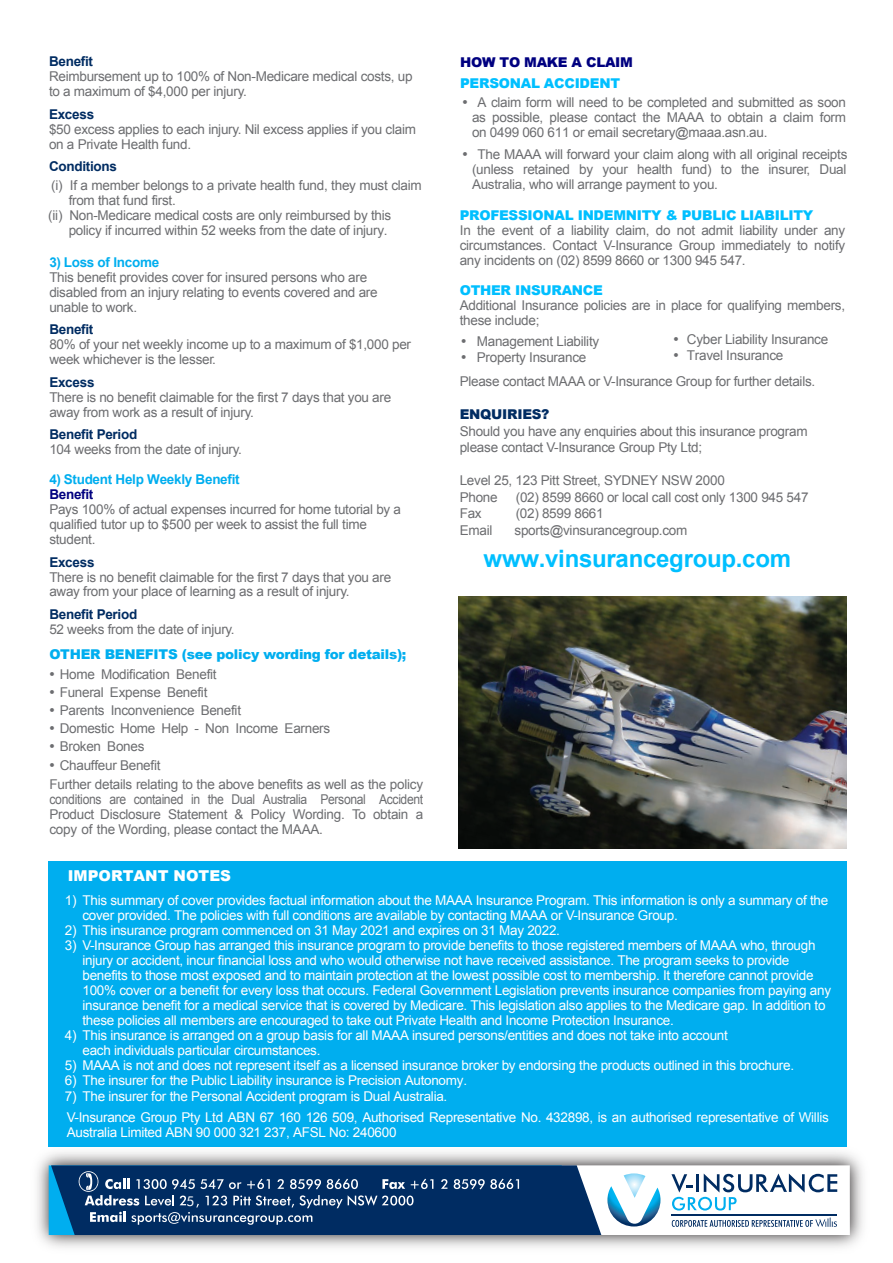
<style>
.page{position:relative;width:893px;height:1263px;background:#fff}
.page>*{position:absolute;margin:0;border:0;box-sizing:border-box;transform-origin:0 0}
.t1{font:700 24px "Arial";letter-spacing:-.01em;color:#00bfff}
.t2{font:900 15px "Arial";color:#fff}
.t3{font:13.5px/15px "Arial";letter-spacing:-.02em;color:#6c6d70}
.t4{font:13.5px/14.9px "Arial";letter-spacing:-.02em;color:#fff}
.t5{font:13.5px/15px "Arial";letter-spacing:-.02em;color:#6c6d70;text-align:justify;scale:.9 1}
.t6{font:700 13.5px "Arial";letter-spacing:-.02em;color:#002c62}
.t7{font:900 13.5px "Arial";letter-spacing:-.02em;color:#00aeef}
.t8{font:700 13.5px "Arial";letter-spacing:-.02em;color:#00aeef}
.t9{font:900 13.5px "Arial";letter-spacing:-.02em;color:#00bfff}
.t10{font:900 13.5px "Arial";letter-spacing:-.02em;color:#000080}
.t11{font:900 13.5px "Arial";letter-spacing:-.02em;color:#002c62}
.t12{font:700 13.5px "Arial";letter-spacing:-.02em;color:#000080}
.t13{font:13.5px "Futura BT";color:#fff}
.s1{font-weight:700;color:#002c62}
.s2{font-style:inherit}
.s3{font-family:"Futura BT"}
.s4{color:#6d6f71}
.s5{font-weight:900;color:#00bfff}
</style>
<div class="page">
<div style="left:48px;top:861px;width:799px;height:286px;background:#00aeef"></div>
<img style="left:458px;top:596px;width:388px;height:253px">
<img style="left:37px;top:1152px;width:826px;height:96px">
<div style="left:49px;top:1165px;width:801px;height:70px;background:#fff"></div>
<svg style="left:51px;top:1165px;width:550px;height:70px;background:#1b4575"></svg>
<hr style="left:671px;top:1215px;width:166px;height:1px;background:#002c62">
<svg style="left:671px;top:1173px;width:166px;height:37px"></svg>
<svg style="left:607px;top:1186px;width:53px;height:40px"></svg>
<svg style="left:624px;top:1173px;width:21px;height:3px"></svg>
<svg style="left:672px;top:1217px;width:165px;height:10px"></svg>
<p class="t6" style="left:49px;top:52px;width:46px">Benefit</p>
<p class="t3" style="left:49px;top:69px;width:365px">Reimbursement up to 100% of Non-Medicare medical costs, up to a maximum of $4,000 per injury.</p>
<p class="t6" style="left:49px;top:105px;width:47px">Excess</p>
<p class="t3" style="left:49px;top:121px;width:368px">$50 excess applies to each injury. Nil excess applies if you claim on a Private Health fund.</p>
<p class="t6" style="left:49px;top:157px;width:70px">Conditions</p>
<p class="t3" style="left:51px;top:178px;width:372px">(i) If a member belongs to a private health fund, they must claim</p>
<p class="t3" style="left:69px;top:193px;width:109px">from that fund first.</p>
<p class="t3" style="left:48px;top:208px;width:344px">(ii) Non-Medicare medical costs are only reimbursed by this</p>
<p class="t3" style="left:69px;top:223px;width:320px">policy if incurred within 52 weeks from the date of injury.</p>
<p class="t8" style="left:49px;top:253px;width:111px">3) Loss of Income</p>
<p class="t3" style="left:49px;top:270px;width:330px">This benefit provides cover for insured persons who are disabled from an injury relating to events covered and are unable to work.</p>
<p class="t6" style="left:49px;top:321px;width:46px">Benefit</p>
<p class="t3" style="left:49px;top:337px;width:363px">80% of your net weekly income up to a maximum of $1,000 per week whichever is the lesser.</p>
<p class="t6" style="left:49px;top:373px;width:47px">Excess</p>
<p class="t3" style="left:49px;top:390px;width:343px">There is no benefit claimable for the first 7 days that you are away from work as a result of injury.</p>
<p class="t3" style="left:49px;top:427px;width:194px"><span class="s1">Benefit Period<br></span><span class="s2">104</span> weeks from the date of injury.</p>
<p class="t8" style="left:49px;top:470px;width:192px">4) Student Help Weekly Benefit</p>
<p class="t12" style="left:49px;top:485px;width:46px">Benefit</p>
<p class="t3" style="left:49px;top:502px;width:353px">Pays 100% of actual expenses incurred for home tutorial by a qualified tutor up to $500 per week to assist the full time student.</p>
<p class="t6" style="left:49px;top:553px;width:47px">Excess</p>
<p class="t3" style="left:49px;top:569px;width:343px">There is no benefit claimable for the first 7 days that you are away from your place of learning as a result of injury.</p>
<p class="t6" style="left:49px;top:605px;width:90px">Benefit Period</p>
<p class="t3" style="left:49px;top:622px;width:187px">52 weeks from the date of injury.</p>
<p class="t7" style="left:49px;top:645px;width:359px">OTHER BENEFITS (see policy wording for details);</p>
<p class="t3" style="left:48px;top:667px;width:170px"><span class="s3">•</span> Home Modification Benefit</p>
<p class="t3" style="left:48px;top:685px;width:161px"><span class="s3">•</span> Funeral Expense Benefit</p>
<p class="t3" style="left:48px;top:703px;width:194px"><span class="s3">•</span> Parents Inconvenience Benefit</p>
<p class="t3" style="left:48px;top:721px;width:283px"><span class="s3">•</span> Domestic Home Help - Non Income Earners</p>
<p class="t3" style="left:48px;top:739px;width:98px"><span class="s3">•</span> Broken Bones</p>
<p class="t3" style="left:48px;top:755px;width:376px;line-height:20px"><span class="s3">•</span> Chauffeur Benefit<br>Further details relating to the above benefits as well as the policy</p>
<p class="t5" style="left:49px;top:792px;width:417px">conditions are contained in the <span class="s2">Dual Australia</span> Personal Accident Product Disclosure Statement &amp; Policy Wording. To obtain a copy of the Wording, please contact the MAAA.</p>
<p class="t10" style="left:460px;top:52px;width:174px">HOW TO MAKE A CLAIM</p>
<p class="t9" style="left:460px;top:73px;width:161px">PERSONAL ACCIDENT</p>
<p class="t3" style="left:472px;top:95px;width:376px;text-align:justify;text-indent:-11px"><span class="s3">•</span> A claim form will need to be completed and submitted as soon as possible, please contact the MAAA to obtain a claim form on 0499 060 611 or email secretary@maaa.asn.au.</p>
<p class="t3" style="left:472px;top:147px;width:377px;text-align:justify;text-indent:-11px"><span class="s3">•</span> The MAAA will forward your claim along with all original receipts (unless retained by <span class="s4">your</span> health fund) to the insurer, <span class="s2">Dual Australia</span>, who will arrange payment to you.</p>
<p class="t3" style="left:460px;top:208px;width:387px"><span class="s5">PROFESSIONAL INDEMNITY &amp; PUBLIC LIABILITY<br></span><span class="s4">I</span>n the event of a liability claim, do not admit liability under any circumstances. Contact V-Insurance Group immediately to notify any incidents on (02) 8599 8660 or 1300 945 547.</p>
<p class="t9" style="left:460px;top:280px;width:145px">OTHER INSURANCE</p>
<p class="t3" style="left:460px;top:298px;width:387px">Additional Insurance policies are in place for qualifying members, these include;</p>
<p class="t3" style="left:672px;top:332px;width:158px"><span class="s3">•</span> Cyber Liability Insurance</p>
<p class="t3" style="left:672px;top:348px;width:113px"><span class="s3">•</span> Travel Insurance</p>
<p class="t3" style="left:460px;top:334px;width:141px"><span class="s3">•</span> Management Liability</p>
<p class="t3" style="left:460px;top:346px;width:357px;line-height:23.9px"><span class="s3">•</span> Property Insurance<br>Please contact MAAA or V-Insurance Group for further details.</p>
<p class="t11" style="left:460px;top:405px;width:91px">ENQUIRIES?</p>
<p class="t3" style="left:460px;top:423px;width:349px;line-height:16.5px">Should you have any enquiries about this insurance program please contact V-Insurance Group Pty Ltd;</p>
<p class="t3" style="left:460px;top:472px;width:267px;line-height:16.5px">Level 25, 123 Pitt Street, SYDNEY NSW 2000<br>Phone</p>
<p class="t3" style="left:516px;top:490px;width:294px">(02) 8599 8660 or local call cost only 1300 945 547</p>
<p class="t3" style="left:460px;top:506px;width:23px">Fax</p>
<p class="t3" style="left:516px;top:506px;width:90px">(02) 8599 8661</p>
<p class="t3" style="left:460px;top:523px;width:34px">Email</p>
<p class="t3" style="left:515px;top:523px;width:174px">sports@vinsurancegroup.com</p>
<h1 class="t1" style="left:484px;top:543px;width:309px">www.vinsurancegroup.com</h1>
<p class="t2" style="left:68px;top:864px;width:165px">IMPORTANT NOTES</p>
<p class="t4" style="left:82px;top:893px;width:747px;text-indent:-17px">1) This summary of cover provides factual information about the MAAA Insurance Program. This information is only a summary of the cover provided. The policies with full conditions are available by contacting MAAA or V-Insurance Group.</p>
<p class="t4" style="left:65px;top:923px;width:497px">2) This insurance program commenced on 31 May 20<span class="s2">2</span>1 and expires on 31 May 2022.</p>
<p class="t4" style="left:82px;top:938px;width:750px;text-indent:-17px">3) V-Insurance Group has arranged this insurance program to provide benefits to those registered members of MAAA who, through injury or accident, incur financial loss and who would otherwise not have received assistance. The program seeks to provide benefits to those most exposed and to maintain protection at the lowest possible cost to membership. It therefore cannot provide 100% cover or a benefit for every loss that occurs. Federal Government Legislation prevents insurance companies from paying any insurance benefit for a medical service that is covered by Medicare. This legislation also applies to the Medicare gap. In addition to these policies all members are encouraged to take out Private Health and Income Protection Insurance.</p>
<p class="t4" style="left:82px;top:1027px;width:647px;text-indent:-17px">4) This insurance is arranged on a group basis for all MAAA insured persons/entities and does not take into account each individuals particular circumstances.</p>
<p class="t4" style="left:65px;top:1057px;width:731px">5) MAAA is not and does not represent itself as a licensed insurance broker by endorsing the products outlined in this brochure.</p>
<p class="t4" style="left:65px;top:1073px;width:404px">6) The insurer for the Public Liability insurance is <span class="s2">Precision Autonomy</span>.</p>
<p class="t4" style="left:65px;top:1085px;width:765px;line-height:20.9px">7) The insurer for the Personal Accident program is <span class="s2">Dual Australia.<br></span>V-Insurance Group Pty Ltd ABN 67 160 126 509, Authorised Representative No. 432898, is an authorised representative of Willis</p>
<p class="t4" style="left:67px;top:1124px;width:331px">Australia Limited ABN 90 000 321 237, AFSL No: 240600</p>
<p class="t13" style="left:186px;top:1192px;width:9px">5</p>
</div>
